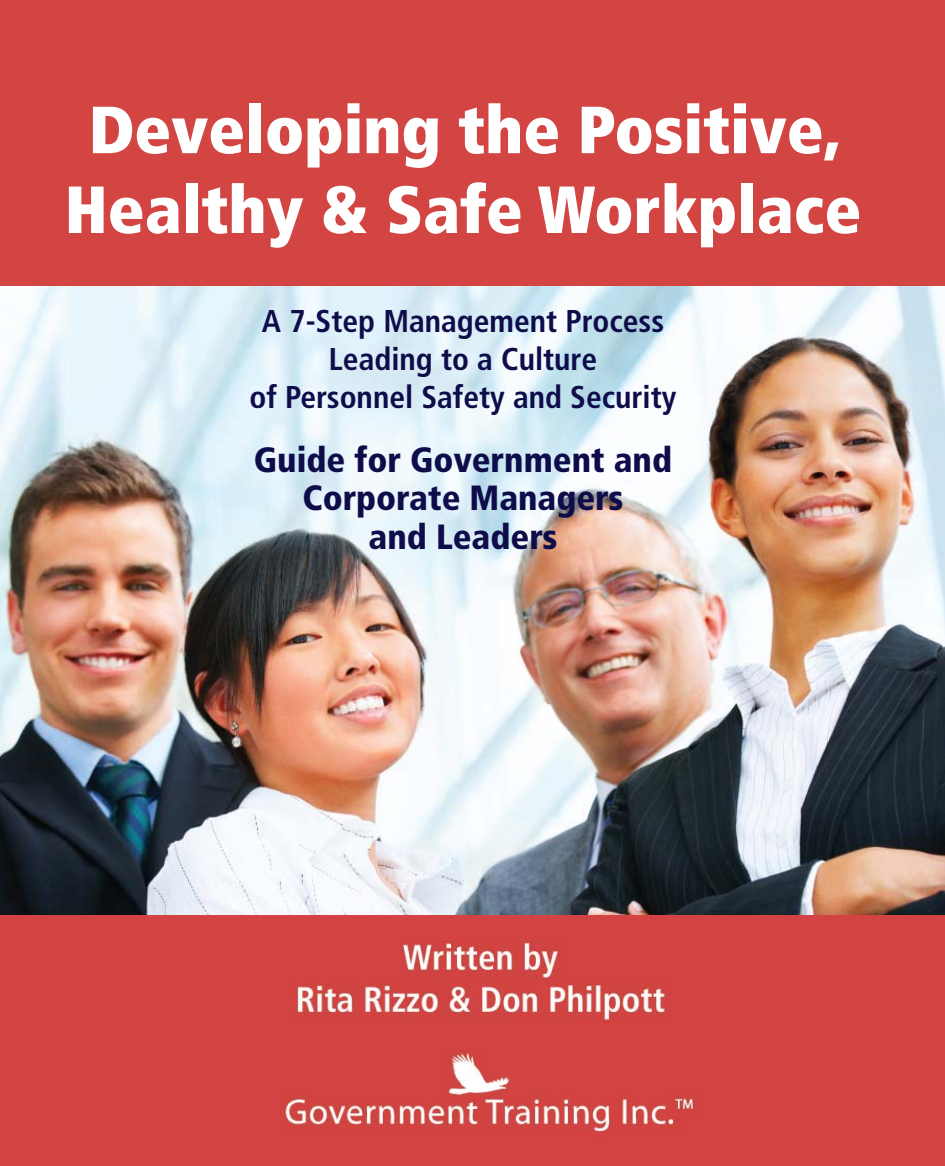
<style>
.page{position:relative;width:945px;height:1166px;background:#fff}
.page>*{position:absolute;margin:0;border:0;box-sizing:border-box;transform-origin:0 0}
.t1{font:900 condensed 66.5px/79.8px "Frutiger";color:#fff;text-align:center}
.t2{font:900 condensed 35px/38.5px "Frutiger";color:#0f0c4a;text-align:center}
.t3{font:700 condensed 31.5px/37.8px "Frutiger";color:#0f0c4a;text-align:center}
</style>
<div class="page">
<div style="left:0;top:0;width:945px;height:286px;background:#d34542"></div>
<img style="left:0;top:286px;width:945px;height:629px">
<img style="left:0;top:915px;width:945px;height:250px">
<h1 class="t1" style="left:65px;top:95px;width:798px">Developing the Positive,<br>Healthy &amp; Safe Workplace</h1>
<p class="t3" style="left:250px;top:305px;width:428px">A 7-Step Management Process<br>Leading to a Culture<br>of Personnel Safety and Security</p>
<p class="t2" style="left:254px;top:443px;width:420px">Guide for Government and<br>Corporate Managers<br>and Leaders</p>
</div>
